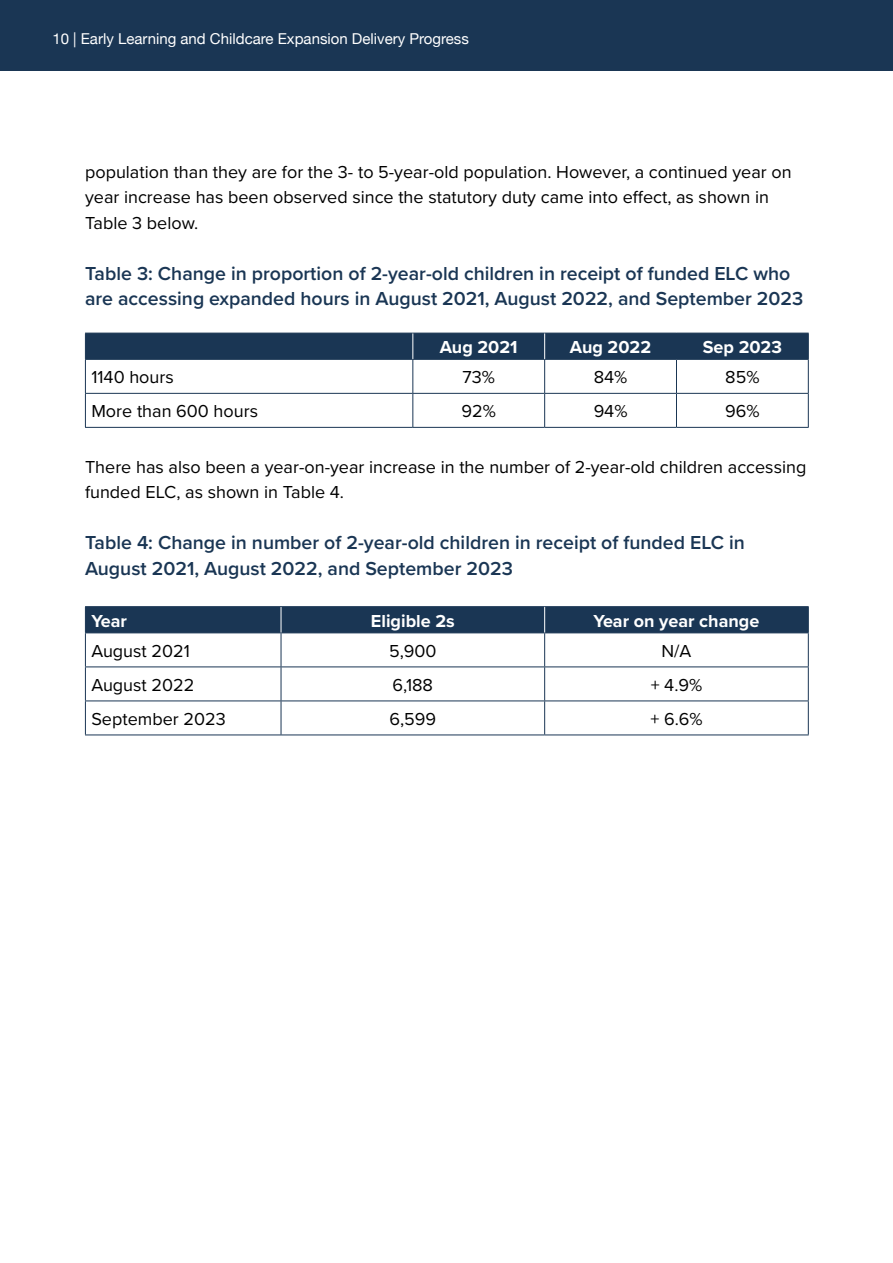
<style>
.page{position:relative;width:893px;height:1263px;background:#fff}
.page>*{position:absolute;margin:0;border:0;box-sizing:border-box;transform-origin:0 0}
.table_graph_title{font:600 19.5px/25.5px "Proxima Nova";color:#1a3654}
.Body_text{font:18px/25.5px "Proxima Nova";color:#000}
.Body_text-2{font:700 18px "Proxima Nova";color:#fff}
.t1{font:15px "Helvetica Neue";color:#fff}
</style>
<div class="page">
<div style="left:0;top:0;width:893px;height:70px;background:#1a3654"></div>
<hr style="left:85px;top:359px;width:328px;height:1px;background:#1a3654">
<hr style="left:85px;top:360px;width:1px;height:33px;background:#1a3654">
<hr style="left:413px;top:359px;width:132px;height:1px;background:#1a3654">
<hr style="left:412px;top:360px;width:1px;height:33px;background:#1a3654">
<hr style="left:545px;top:359px;width:131px;height:1px;background:#1a3654">
<hr style="left:544px;top:360px;width:1px;height:33px;background:#1a3654">
<hr style="left:676px;top:359px;width:133px;height:1px;background:#1a3654">
<hr style="left:676px;top:360px;width:1px;height:33px;background:#1a3654">
<hr style="left:808px;top:360px;width:1px;height:33px;background:#1a3654">
<hr style="left:85px;top:393px;width:328px;height:1px;background:#1a3654">
<hr style="left:85px;top:394px;width:1px;height:33px;background:#1a3654">
<hr style="left:413px;top:393px;width:132px;height:1px;background:#1a3654">
<hr style="left:412px;top:394px;width:1px;height:33px;background:#1a3654">
<hr style="left:545px;top:393px;width:131px;height:1px;background:#1a3654">
<hr style="left:544px;top:394px;width:1px;height:33px;background:#1a3654">
<hr style="left:676px;top:393px;width:133px;height:1px;background:#1a3654">
<hr style="left:676px;top:394px;width:1px;height:33px;background:#1a3654">
<hr style="left:808px;top:394px;width:1px;height:33px;background:#1a3654">
<hr style="left:85px;top:427px;width:328px;height:1px;background:#1a3654">
<hr style="left:413px;top:427px;width:132px;height:1px;background:#1a3654">
<hr style="left:545px;top:427px;width:131px;height:1px;background:#1a3654">
<hr style="left:676px;top:427px;width:133px;height:1px;background:#1a3654">
<div style="left:85px;top:333px;width:724px;height:26px;background:#1a3654"></div>
<hr style="left:85px;top:606px;width:196px;height:1px;background:#1a3654">
<hr style="left:281px;top:606px;width:264px;height:1px;background:#1a3654">
<hr style="left:545px;top:606px;width:264px;height:1px;background:#1a3654">
<hr style="left:85px;top:633px;width:1px;height:33px;background:#1a3654">
<hr style="left:281px;top:633px;width:1px;height:33px;background:#1a3654">
<hr style="left:544px;top:633px;width:1px;height:33px;background:#1a3654">
<hr style="left:808px;top:633px;width:1px;height:33px;background:#1a3654">
<hr style="left:85px;top:666px;width:196px;height:1px;background:#1a3654">
<hr style="left:85px;top:667px;width:1px;height:33px;background:#1a3654">
<hr style="left:281px;top:666px;width:264px;height:1px;background:#1a3654">
<hr style="left:281px;top:667px;width:1px;height:33px;background:#1a3654">
<hr style="left:545px;top:666px;width:264px;height:1px;background:#1a3654">
<hr style="left:544px;top:667px;width:1px;height:33px;background:#1a3654">
<hr style="left:808px;top:667px;width:1px;height:33px;background:#1a3654">
<hr style="left:85px;top:700px;width:196px;height:1px;background:#1a3654">
<hr style="left:85px;top:701px;width:1px;height:33px;background:#1a3654">
<hr style="left:281px;top:700px;width:264px;height:1px;background:#1a3654">
<hr style="left:281px;top:701px;width:1px;height:33px;background:#1a3654">
<hr style="left:545px;top:700px;width:264px;height:1px;background:#1a3654">
<hr style="left:544px;top:701px;width:1px;height:33px;background:#1a3654">
<hr style="left:808px;top:701px;width:1px;height:33px;background:#1a3654">
<hr style="left:85px;top:734px;width:196px;height:1px;background:#1a3654">
<hr style="left:281px;top:734px;width:264px;height:1px;background:#1a3654">
<hr style="left:545px;top:734px;width:264px;height:1px;background:#1a3654">
<div style="left:85px;top:607px;width:724px;height:26px;background:#1a3654"></div>
<p class="t1" style="left:52px;top:28px;width:418px">10 | Early Learning and Childcare Expansion Delivery Progress</p>
<p class="Body_text" style="left:85px;top:158px;width:708px">population than they are for the 3- to 5-year-old population. However, a continued year on year increase has been observed since the statutory duty came into effect, as shown in<br>Table 3 below.</p>
<h5 class="table_graph_title" style="left:85px;top:260px;width:720px">Table 3: Change in proportion of 2-year-old children in receipt of funded ELC who are accessing expanded hours in August 2021, August 2022, and September 2023</h5>
<p class="Body_text-2" style="left:440px;top:334px;width:79px">Aug 2021</p>
<p class="Body_text-2" style="left:570px;top:334px;width:83px">Aug 2022</p>
<p class="Body_text-2" style="left:703px;top:334px;width:81px">Sep 2023</p>
<p class="Body_text" style="left:91px;top:364px;width:84px">1140 hours</p>
<p class="Body_text" style="left:462px;top:364px;width:34px">73%</p>
<p class="Body_text" style="left:594px;top:364px;width:35px">84%</p>
<p class="Body_text" style="left:725px;top:364px;width:36px">85%</p>
<p class="Body_text" style="left:91px;top:398px;width:168px">More than 600 hours</p>
<p class="Body_text" style="left:462px;top:398px;width:36px">92%</p>
<p class="Body_text" style="left:594px;top:398px;width:35px">94%</p>
<p class="Body_text" style="left:725px;top:398px;width:36px">96%</p>
<p class="Body_text" style="left:85px;top:453px;width:723px">There has also been a year-on-year increase in the number of 2-year-old children accessing funded ELC, as shown in Table 4.</p>
<h5 class="table_graph_title" style="left:85px;top:529px;width:661px">Table 4: Change in number of 2-year-old children in receipt of funded ELC in<br>August 2021, August 2022, and September 2023</h5>
<p class="Body_text-2" style="left:91px;top:607px;width:37px">Year</p>
<p class="Body_text-2" style="left:371px;top:607px;width:85px">Eligible 2s</p>
<p class="Body_text-2" style="left:594px;top:607px;width:167px">Year on year change</p>
<p class="Body_text" style="left:91px;top:637px;width:100px">August 2021</p>
<p class="Body_text" style="left:389px;top:637px;width:49px">5,900</p>
<p class="Body_text" style="left:661px;top:637px;width:31px">N/A</p>
<p class="Body_text" style="left:91px;top:671px;width:104px">August 2022</p>
<p class="Body_text" style="left:393px;top:671px;width:42px">6,188</p>
<p class="Body_text" style="left:651px;top:671px;width:53px">+ 4.9%</p>
<p class="Body_text" style="left:91px;top:705px;width:136px">September 2023</p>
<p class="Body_text" style="left:389px;top:705px;width:48px">6,599</p>
<p class="Body_text" style="left:650px;top:705px;width:54px">+ 6.6%</p>
</div>
